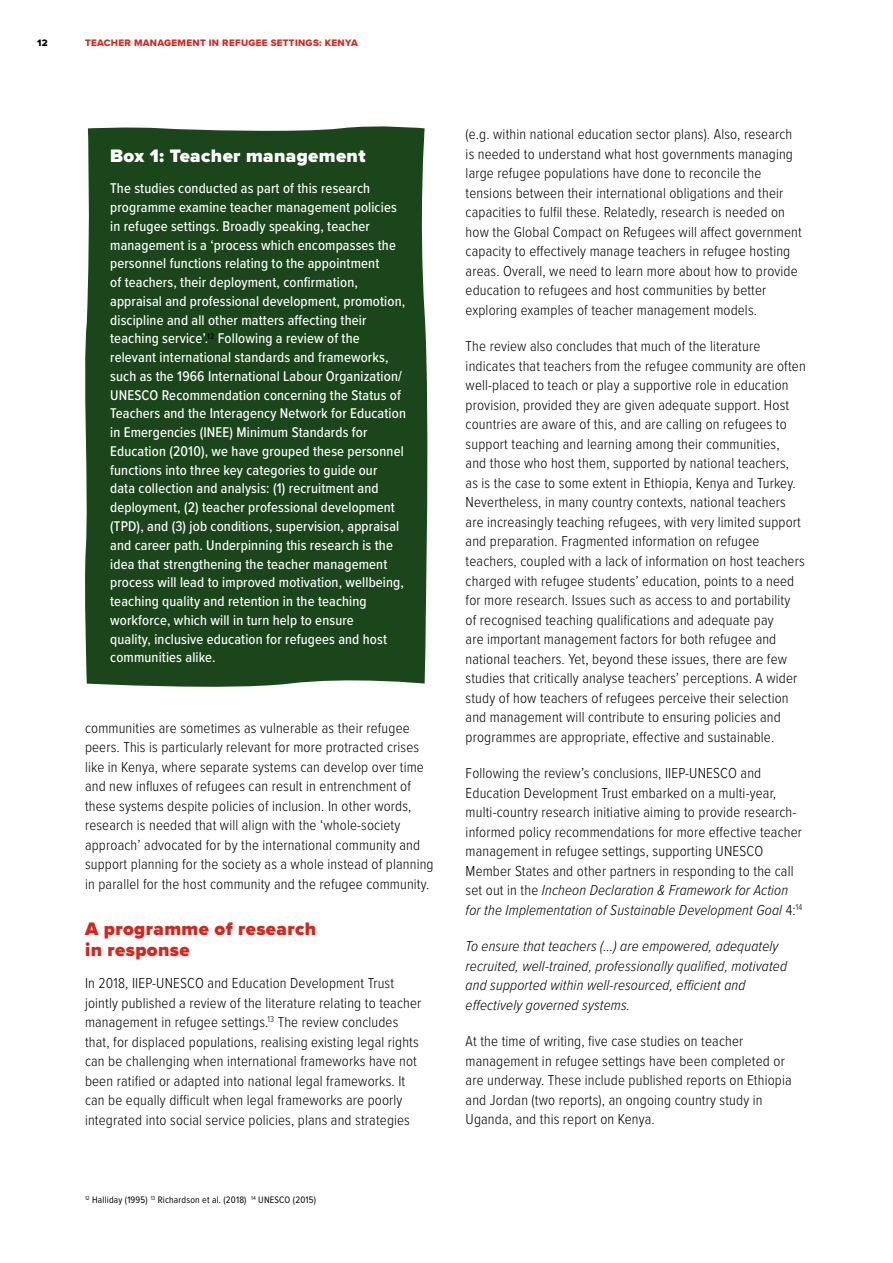
<style>
.page{position:relative;width:893px;height:1263px;background:#fff}
.page>*{position:absolute;margin:0;border:0;box-sizing:border-box;transform-origin:0 0}
.t1{font:900 18.75px/21px "Proxima Nova";letter-spacing:.02em;color:#d8251c}
.t2{font:900 18.75px "Proxima Nova";letter-spacing:.02em;color:#fff}
.t3{font:300 15px/19.5px "Proxima Nova Cond";letter-spacing:.01em;color:#000}
.t4{font:italic 300 15px/19.5px "Proxima Nova Cond";letter-spacing:.01em;color:#000}
.t5{font:500 14.7px/18.8px "Proxima Nova Cond";letter-spacing:.01em;color:#fff}
.t6{font:9.75px "Proxima Nova Cond";letter-spacing:.02em;color:#000}
.t7{font:9.75px "Proxima Nova Extrabld";letter-spacing:.03em;color:#d8251c}
.t8{font:9.75px "Proxima Nova Extrabld";color:#000}
.s1{font-style:italic}
</style>
<div class="page">
<div style="left:85px;top:126px;width:343px;height:561px;background:#1b461b"></div>
<p class="t8" style="left:37px;top:35px;width:12px">12</p>
<p class="t7" style="left:85px;top:35px;width:274px">TEACHER MANAGEMENT IN REFUGEE SETTINGS: KENYA</p>
<p class="t2" style="left:110px;top:142px;width:257px">Box 1: Teacher management</p>
<p class="t5" style="left:110px;top:179px;width:297px">The studies conducted as part of this research programme examine teacher management policies in refugee settings. Broadly speaking, teacher management is a ‘process which encompasses the personnel functions relating to the appointment<br>of teachers, their deployment, confirmation, appraisal and professional development, promotion, discipline and all other matters affecting their teaching service’.<sup>12</sup> Following a review of the relevant international standards and frameworks, such as the 1966 International Labour Organization/ UNESCO Recommendation concerning the Status of Teachers and the Interagency Network for Education in Emergencies (INEE) Minimum Standards for Education (2010), we have grouped these personnel functions into three key categories to guide our data collection and analysis: (1) recruitment and deployment, (2) teacher professional development (TPD), and (3) job conditions, supervision, appraisal and career path. Underpinning this research is the idea that strengthening the teacher management process will lead to improved motivation, wellbeing, teaching quality and retention in the teaching workforce, which will in turn help to ensure<br>quality, inclusive education for refugees and host communities alike.</p>
<p class="t3" style="left:85px;top:717px;width:350px">communities are sometimes as vulnerable as their refugee peers. This is particularly relevant for more protracted crises like in Kenya, where separate systems can develop over time and new influxes of refugees can result in entrenchment of these systems despite policies of inclusion. In other words, research is needed that will align with the ‘whole-society approach’ advocated for by the international community and support planning for the society as a whole instead of planning in parallel for the host community and the refugee community.</p>
<p class="t1" style="left:85px;top:918px;width:233px">A programme of research in response</p>
<p class="t3" style="left:85px;top:973px;width:338px">In 2018, IIEP-UNESCO and Education Development Trust jointly published a review of the literature relating to teacher management in refugee settings.<sup>13</sup> The review concludes that, for displaced populations, realising existing legal rights can be challenging when international frameworks have not been ratified or adapted into national legal frameworks. It can be equally difficult when legal frameworks are poorly integrated into social service policies, plans and strategies</p>
<p class="t6" style="left:85px;top:1193px;width:232px"><sup>12</sup> Halliday (1995) <sup>13</sup> Richardson et al. (2018) <sup>14</sup> UNESCO (2015)</p>
<p class="t3" style="left:466px;top:124px;width:338px">(e.g. within national education sector plans). Also, research is needed to understand what host governments managing large refugee populations have done to reconcile the tensions between their international obligations and their capacities to fulfil these. Relatedly, research is needed on how the Global Compact on Refugees will affect government capacity to effectively manage teachers in refugee hosting areas. Overall, we need to learn more about how to provide education to refugees and host communities by better exploring examples of teacher management models.</p>
<p class="t3" style="left:466px;top:336px;width:342px">The review also concludes that much of the literature indicates that teachers from the refugee community are often well-placed to teach or play a supportive role in education provision, provided they are given adequate support. Host countries are aware of this, and are calling on refugees to support teaching and learning among their communities,<br>and those who host them, supported by national teachers,<br>as is the case to some extent in Ethiopia, Kenya and Turkey.<br>Nevertheless, in many country contexts, national teachers are increasingly teaching refugees, with very limited support and preparation. Fragmented information on refugee teachers, coupled with a lack of information on host teachers charged with refugee students’ education, points to a need for more research. Issues such as access to and portability<br>of recognised teaching qualifications and adequate pay<br>are important management factors for both refugee and national teachers. Yet, beyond these issues, there are few studies that critically analyse teachers’ perceptions. A wider study of how teachers of refugees perceive their selection and management will contribute to ensuring policies and programmes are appropriate, effective and sustainable.</p>
<p class="t3" style="left:466px;top:762px;width:338px">Following the review’s conclusions, IIEP-UNESCO and Education Development Trust embarked on a multi-year, multi-country research initiative aiming to provide research&shy;informed policy recommendations for more effective teacher management in refugee settings, supporting UNESCO Member States and other partners in responding to the call set out in the <span class="s1">Incheon Declaration &amp; Framework for Action for the Implementation of Sustainable Development Goal</span> 4:<sup>14</sup></p>
<p class="t4" style="left:466px;top:935px;width:323px">To ensure that teachers (…) are empowered, adequately recruited, well-trained, professionally qualified, motivated and supported within well-resourced, efficient and effectively governed systems.</p>
<p class="t3" style="left:466px;top:1030px;width:328px">At the time of writing, five case studies on teacher management in refugee settings have been completed or are underway. These include published reports on Ethiopia and Jordan (two reports), an ongoing country study in Uganda, and this report on Kenya.</p>
</div>
